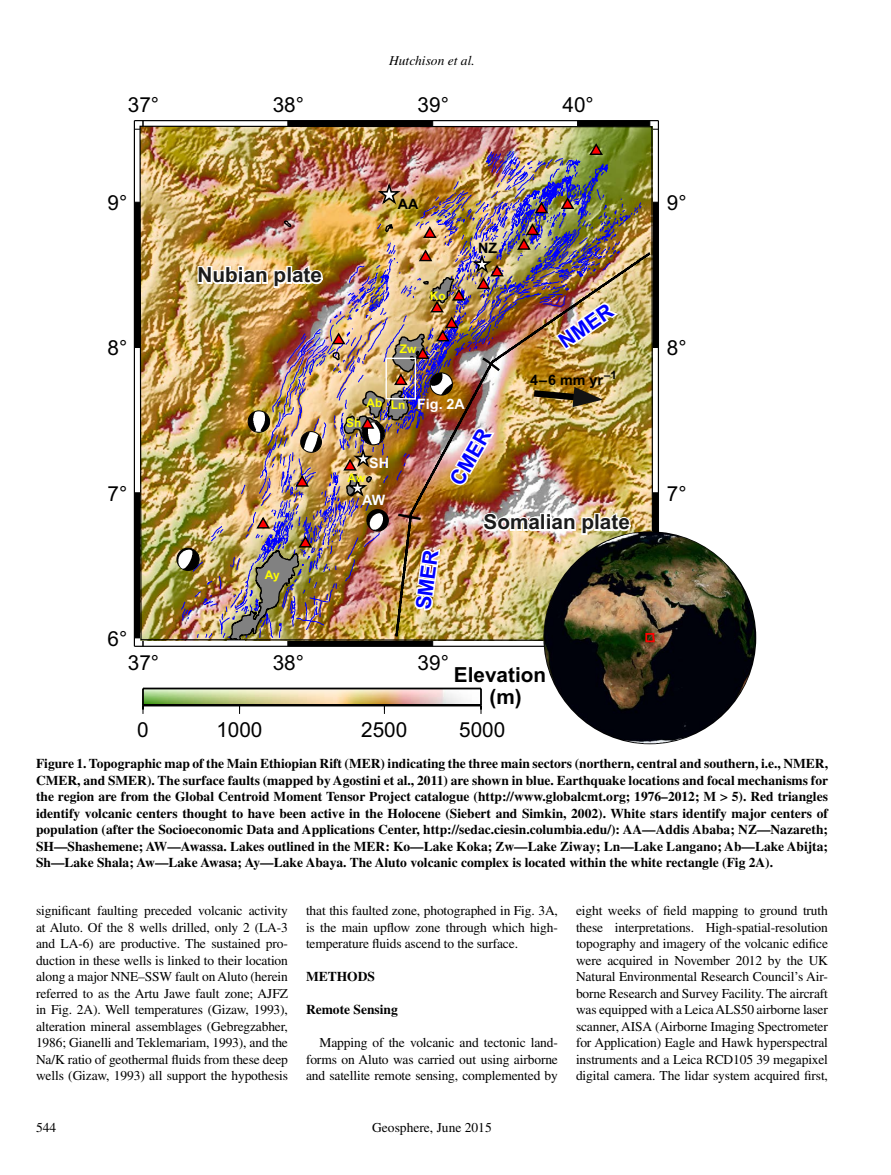
<style>
.page{position:relative;width:891px;height:1175px;background:#fff}
.page>*{position:absolute;margin:0;border:0;box-sizing:border-box;transform-origin:0 0}
.t1{font:20.7px "Arial";color:#000}
.t2{font:700 20.7px "Arial";color:#000}
.t3{font:700 20.7px "Arial";color:#00f}
.t4{font:700 14.25px "Arial";color:#000}
.t5{font:700 14.25px "Arial";color:#fff}
.geosphere___body_tex{font:13.5px/16.5px "Times";letter-spacing:-.01em;color:#000;text-align:justify}
.geosphere___figure_c{font:700 13.5px/16.5px "Times";color:#000;text-align:justify}
.t6{font:italic 13.5px "Times";color:#000}
.geosphere___Head_2_b{font:700 13.5px "Times";color:#000}
.geosphere___Head_1{font:700 13.5px "Times";color:#000}
.t7{font:700 11.85px "Arial";color:#ff0}
</style>
<div class="page">
<hr style="left:134px;top:637px;width:524px;height:1px;background:#000">
<hr style="left:134px;top:645px;width:524px;height:2px;background:#000">
<hr style="left:658px;top:121px;width:1px;height:525px;background:#000">
<hr style="left:134px;top:129px;width:524px;height:1px;background:#000">
<hr style="left:134px;top:120px;width:524px;height:1px;background:#000">
<hr style="left:143px;top:121px;width:1px;height:525px;background:#000">
<hr style="left:134px;top:121px;width:1px;height:525px;background:#000">
<div style="left:134px;top:493px;width:9px;height:144px;background:#000"></div>
<div style="left:650px;top:493px;width:8px;height:144px;background:#000"></div>
<div style="left:134px;top:202px;width:9px;height:145px;background:#000"></div>
<div style="left:650px;top:202px;width:8px;height:145px;background:#000"></div>
<div style="left:288px;top:121px;width:145px;height:8px;background:#000"></div>
<div style="left:578px;top:121px;width:72px;height:8px;background:#000"></div>
<img style="left:144px;top:689px;width:336px;height:15px">
<hr style="left:143px;top:687px;width:338px;height:2px;background:#000">
<hr style="left:143px;top:704px;width:338px;height:2px;background:#000">
<svg style="left:142px;top:688px;width:2px;height:26px"></svg>
<svg style="left:480px;top:688px;width:2px;height:26px"></svg>
<img style="left:544px;top:532px;width:212px;height:211px">
<svg style="left:644px;top:632px;width:14px;height:11px"></svg>
<img style="left:139px;top:125px;width:515px;height:516px">
<p class="t1" style="left:128px;top:92px;width:33px">37°</p>
<p class="t1" style="left:273px;top:92px;width:33px">38°</p>
<p class="t6" style="left:389px;top:53px;width:87px">Hutchison et al.</p>
<p class="t1" style="left:418px;top:92px;width:33px">39°</p>
<p class="t1" style="left:562px;top:92px;width:33px">40°</p>
<p class="t1" style="left:108px;top:189px;width:21px">9°</p>
<p class="t1" style="left:667px;top:189px;width:21px">9°</p>
<p class="t4" style="left:398px;top:194px;width:22px">AA</p>
<p class="t2" style="left:198px;top:261px;width:126px">Nubian plate</p>
<p class="t4" style="left:478px;top:238px;width:21px">NZ</p>
<p class="t7" style="left:430px;top:288px;width:17px">Ko</p>
<p class="t3" style="left:553px;top:332px;width:63px;rotate:-35deg">NMER</p>
<p class="t1" style="left:108px;top:334px;width:21px">8°</p>
<p class="t1" style="left:667px;top:334px;width:21px">8°</p>
<p class="t7" style="left:400px;top:340px;width:18px">Zw</p>
<p class="t7" style="left:367px;top:396px;width:40px">Ab Ln</p>
<p class="t5" style="left:417px;top:394px;width:49px">Fig. 2A</p>
<p class="t4" style="left:530px;top:371px;width:88px">4–6 mm yr<sup>–1</sup></p>
<p class="t7" style="left:346px;top:415px;width:17px">Sh</p>
<p class="t3" style="left:443px;top:476px;width:63px;rotate:-60deg">CMER</p>
<p class="t5" style="left:369px;top:453px;width:21px">SH</p>
<p class="t7" style="left:348px;top:470px;width:19px">Aw</p>
<p class="t1" style="left:108px;top:480px;width:21px">7°</p>
<p class="t1" style="left:667px;top:480px;width:21px">7°</p>
<p class="t5" style="left:362px;top:490px;width:25px">AW</p>
<p class="t1" style="left:108px;top:624px;width:21px">6°</p>
<p class="t1" style="left:128px;top:649px;width:33px">37°</p>
<p class="t7" style="left:265px;top:567px;width:16px">Ay</p>
<p class="t1" style="left:273px;top:649px;width:33px">38°</p>
<p class="t3" style="left:409px;top:607px;width:61px;rotate:-82deg">SMER</p>
<p class="t2" style="left:484px;top:508px;width:148px">Somalian plate</p>
<p class="t1" style="left:418px;top:649px;width:33px">39°</p>
<p class="t2" style="left:454px;top:661px;width:94px">Elevation</p>
<p class="t2" style="left:489px;top:683px;width:34px">(m)</p>
<p class="t1" style="left:137px;top:716px;width:13px">0</p>
<p class="t1" style="left:216px;top:716px;width:48px">1000</p>
<p class="t1" style="left:361px;top:716px;width:48px">2500</p>
<p class="t1" style="left:459px;top:716px;width:48px">5000</p>
<p class="geosphere___figure_c" style="left:36px;top:755px;width:794px">Figure 1. Topographic map of the Main Ethiopian Rift (MER) indicating the three main sectors (northern, central and southern, i.e., NMER, CMER, and SMER). The surface faults (mapped by Agostini et al., 2011) are shown in blue. Earthquake locations and focal mechanisms for the region are from the Global Centroid Moment Tensor Project catalogue (http://www.globalcmt.org; 1976–2012; M &gt; 5). Red triangles identify volcanic centers thought to have been active in the Holocene (Siebert and Simkin, 2002). White stars identify major centers of population (after the Socioeconomic Data and Applications Center, http://sedac.ciesin.columbia.edu/): AA—Addis Ababa; NZ—Nazareth; SH—Shashemene; AW—Awassa. Lakes outlined in the MER: Ko—Lake Koka; Zw—Lake Ziway; Ln—Lake Langano; Ab—Lake Abijta; Sh—Lake Shala; Aw—Lake Awasa; Ay—Lake Abaya. The Aluto volcanic complex is located within the white rectangle (Fig 2A).</p>
<p class="geosphere___body_tex" style="left:36px;top:902px;width:254px">significant faulting preceded volcanic activity at Aluto. Of the 8 wells drilled, only 2 (LA-3 and LA-6) are productive. The sustained pro&shy;duction in these wells is linked to their location along a major NNE–SSW fault on Aluto (herein referred to as the Artu Jawe fault zone; AJFZ in Fig. 2A). Well temperatures (Gizaw, 1993), alteration mineral assemblages (Gebregzabher, 1986; Gianelli and Teklemariam, 1993), and the Na/K ratio of geothermal fluids from these deep wells (Gizaw, 1993) all support the hypothesis</p>
<p class="geosphere___body_tex" style="left:306px;top:902px;width:254px">that this faulted zone, photographed in Fig. 3A, is the main upflow zone through which high&shy;temperature fluids ascend to the surface.</p>
<p class="geosphere___Head_1" style="left:306px;top:968px;width:71px">METHODS</p>
<p class="geosphere___Head_2_b" style="left:306px;top:1001px;width:93px">Remote Sensing</p>
<p class="geosphere___body_tex" style="left:306px;top:1034px;width:254px;text-indent:14px">Mapping of the volcanic and tectonic land&shy;forms on Aluto was carried out using airborne and satellite remote sensing, complemented by</p>
<p class="geosphere___body_tex" style="left:36px;top:1118px;width:22px">544</p>
<p class="geosphere___body_tex" style="left:372px;top:1118px;width:121px">Geosphere, June 2015</p>
<p class="geosphere___body_tex" style="left:576px;top:902px;width:254px">eight weeks of field mapping to ground truth these interpretations. High-spatial-resolution topography and imagery of the volcanic edifice were acquired in November 2012 by the UK Natural Environmental Research Council’s Air&shy;borne Research and Survey Facility. The aircraft was equipped with a Leica ALS50 airborne laser scanner, AISA (Airborne Imaging Spectrometer for Application) Eagle and Hawk hyperspectral instruments and a Leica RCD105 39 megapixel digital camera. The lidar system acquired first,</p>
</div>
